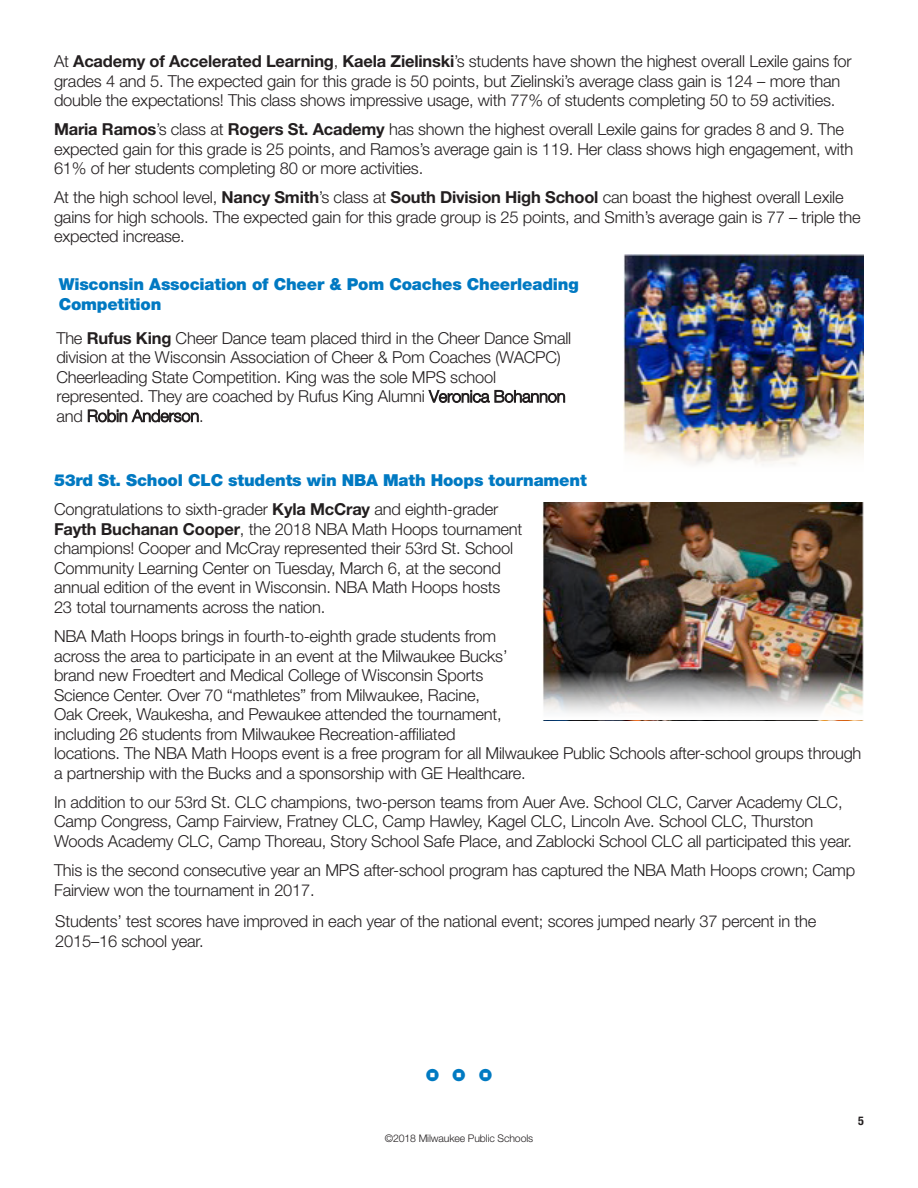
<style>
.page{position:relative;width:918px;height:1188px;background:#fff}
.page>*{position:absolute;margin:0;border:0;box-sizing:border-box;transform-origin:0 0}
.Body_copy{font:300 16.5px/19.5px "Helvetica Neue";letter-spacing:-.01em;color:#231f20}
.L1_Head{font:900 16.5px/19.5px "Helvetica Neue";letter-spacing:-.01em;color:#0079c2}
.Body_copy-2{font:700 16.5px "Combi Numerals";color:#007ac2}
.t1{font:700 condensed 12px "Helvetica Neue";color:#231f20}
.t2{font:300 10.5px "Helvetica Neue";letter-spacing:-.01em;color:#231f20}
.s1{font-weight:700}
</style>
<div class="page">
<img style="left:623px;top:255px;width:241px;height:169px">
<img style="left:623px;top:424px;width:241px;height:41px">
<img style="left:543px;top:502px;width:321px;height:169px">
<img style="left:543px;top:671px;width:321px;height:42px">
<p class="Body_copy" style="left:54px;top:51px;width:799px">At <span class="s1">Academy of Accelerated Learning</span>, <span class="s1">Kaela Zielinski</span>’s students have shown the highest overall Lexile gains for grades 4 and 5. The expected gain for this grade is 50 points, but Zielinski’s average class gain is 124 – more than double the expectations! This class shows impressive usage, with 77% of students completing 50 to 59 activities.</p>
<p class="Body_copy" style="left:54px;top:119px;width:801px"><span class="s1">Maria Ramos</span>’s class at <span class="s1">Rogers St. Academy</span> has shown the highest overall Lexile gains for grades 8 and 9. The expected gain for this grade is 25 points, and Ramos’s average gain is 119. Her class shows high engagement, with<br>61% of her students completing 80 or more activities.</p>
<p class="Body_copy" style="left:54px;top:187px;width:808px">At the high school level, <span class="s1">Nancy Smith</span>’s class at <span class="s1">South Division High School</span> can boast the highest overall Lexile gains for high schools. The expected gain for this grade group is 25 points, and Smith’s average gain is 77 – triple the expected increase.</p>
<p class="L1_Head" style="left:59px;top:275px;width:522px">Wisconsin Association of Cheer &amp; Pom Coaches Cheerleading<br>Competition</p>
<p class="Body_copy" style="left:56px;top:328px;width:516px">The <span class="s1">Rufus King</span> Cheer Dance team placed third in the Cheer Dance Small division at the Wisconsin Association of Cheer &amp; Pom Coaches (WACPC)<br>Cheerleading State Competition. King was the sole MPS school represented. They are coached by Rufus King Alumni Veronica Bohannon and Robin Anderson.</p>
<p class="L1_Head" style="left:54px;top:470px;width:534px">53rd St. School CLC students win NBA Math Hoops tournament</p>
<p class="Body_copy" style="left:54px;top:499px;width:470px">Congratulations to sixth-grader <span class="s1">Kyla McCray</span> and eighth-grader <span class="s1">Fayth Buchanan Cooper</span>, the 2018 NBA Math Hoops tournament champions! Cooper and McCray represented their 53rd St. School Community Learning Center on Tuesday, March 6, at the second annual edition of the event in Wisconsin. NBA Math Hoops hosts 23 total tournaments across the nation.</p>
<p class="Body_copy" style="left:54px;top:626px;width:809px">NBA Math Hoops brings in fourth-to-eighth grade students from<br>across the area to participate in an event at the Milwaukee Bucks’<br>brand new Froedtert and Medical College of Wisconsin Sports<br>Science Center. Over 70 “mathletes” from Milwaukee, Racine,<br>Oak Creek, Waukesha, and Pewaukee attended the tournament,<br>including 26 students from Milwaukee Recreation-affiliated<br>locations. The NBA Math Hoops event is a free program for all Milwaukee Public Schools after-school groups through a partnership with the Bucks and a sponsorship with GE Healthcare.</p>
<p class="Body_copy" style="left:54px;top:792px;width:800px">In addition to our 53rd St. CLC champions, two-person teams from Auer Ave. School CLC, Carver Academy CLC,<br>Camp Congress, Camp Fairview, Fratney CLC, Camp Hawley, Kagel CLC, Lincoln Ave. School CLC, Thurston<br>Woods Academy CLC, Camp Thoreau, Story School Safe Place, and Zablocki School CLC all participated this year.</p>
<p class="Body_copy" style="left:54px;top:860px;width:803px">This is the second consecutive year an MPS after-school program has captured the NBA Math Hoops crown; Camp<br>Fairview won the tournament in 2017.</p>
<p class="Body_copy" style="left:55px;top:911px;width:763px">Students’ test scores have improved in each year of the national event; scores jumped nearly 37 percent in the<br>2015–16 school year.</p>
<p class="Body_copy-2" style="left:426px;top:1068px;width:68px">• • •</p>
<p class="t2" style="left:385px;top:1132px;width:150px">©2018 Milwaukee Public Schools</p>
<p class="t1" style="left:858px;top:1114px;width:7px">5</p>
</div>
